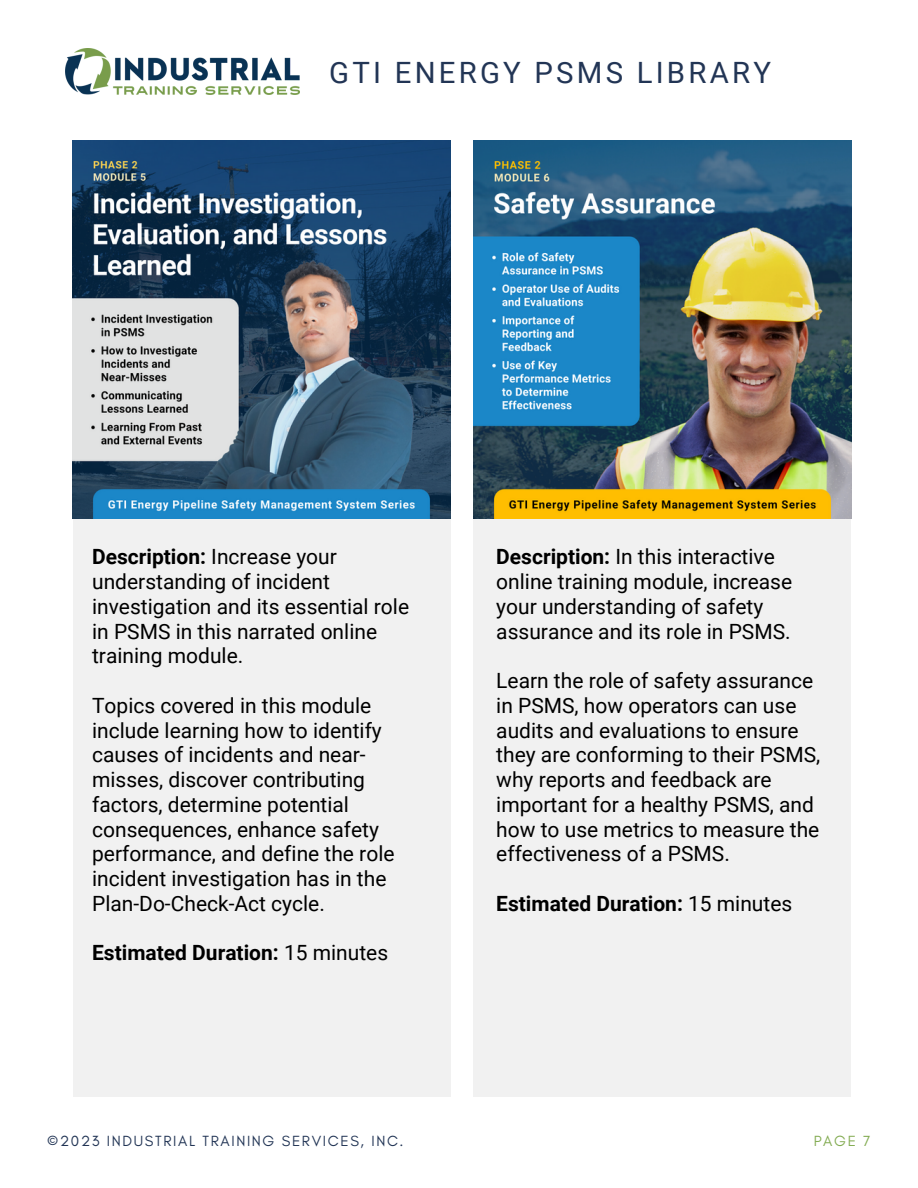
<style>
.page{position:relative;width:918px;height:1188px;background:#fff}
.page>*{position:absolute;margin:0;border:0;box-sizing:border-box;transform-origin:0 0}
.t1{font:29.4px "Roboto";letter-spacing:.11em;color:#223555}
.t2{font:21px/24.8px "Roboto";color:#000}
.t3{font:700 21px "Roboto";color:#000}
.t4{font:15px "Glacial Indifference";letter-spacing:.11em;color:#223555}
.t5{font:15px "Glacial Indifference";color:#82ab51}
.s1{font-weight:700}
.s2{font-weight:400}
</style>
<div class="page">
<img style="left:65px;top:49px;width:234px;height:46px">
<div style="left:473px;top:474px;width:378px;height:622px;background:#f1f1f1"></div>
<div style="left:73px;top:474px;width:378px;height:622px;background:#f1f1f1"></div>
<img style="left:73px;top:140px;width:378px;height:378px">
<img style="left:473px;top:140px;width:378px;height:378px">
<h2 class="t1" style="left:329px;top:56px;width:443px">GTI ENERGY PSMS LIBRARY</h2>
<p class="t2" style="left:92px;top:545px;width:319px"><span class="s1">Description:</span> Increase your understanding of incident investigation and its essential role in PSMS in this narrated online training module.</p>
<h2 class="t2" style="left:92px;top:693px;width:304px">Topics covered in this module include learning how to identify causes of incidents and near&shy;misses, discover contributing factors, determine potential consequences, enhance safety performance, and define the role incident investigation has in the<br>Plan-Do-Check-Act cycle.</h2>
<h2 class="t3" style="left:92px;top:941px;width:298px">Estimated Duration: <span class="s2">15 minutes</span></h2>
<h2 class="t2" style="left:496px;top:545px;width:297px"><span class="s1">Description:</span> In this interactive online training module, increase your understanding of safety assurance and its role in PSMS.</h2>
<p class="t2" style="left:496px;top:669px;width:325px">Learn the role of safety assurance in PSMS, how operators can use audits and evaluations to ensure they are conforming to their PSMS, why reports and feedback are important for a healthy PSMS, and how to use metrics to measure the effectiveness of a PSMS.</p>
<p class="t3" style="left:496px;top:891px;width:298px">Estimated Duration: <span class="s2">15 minutes</span></p>
<h2 class="t4" style="left:47px;top:1131px;width:358px">©2023 INDUSTRIAL TRAINING SERVICES, INC.</h2>
<h2 class="t5" style="left:814px;top:1131px;width:58px">PAGE 7</h2>
</div>
